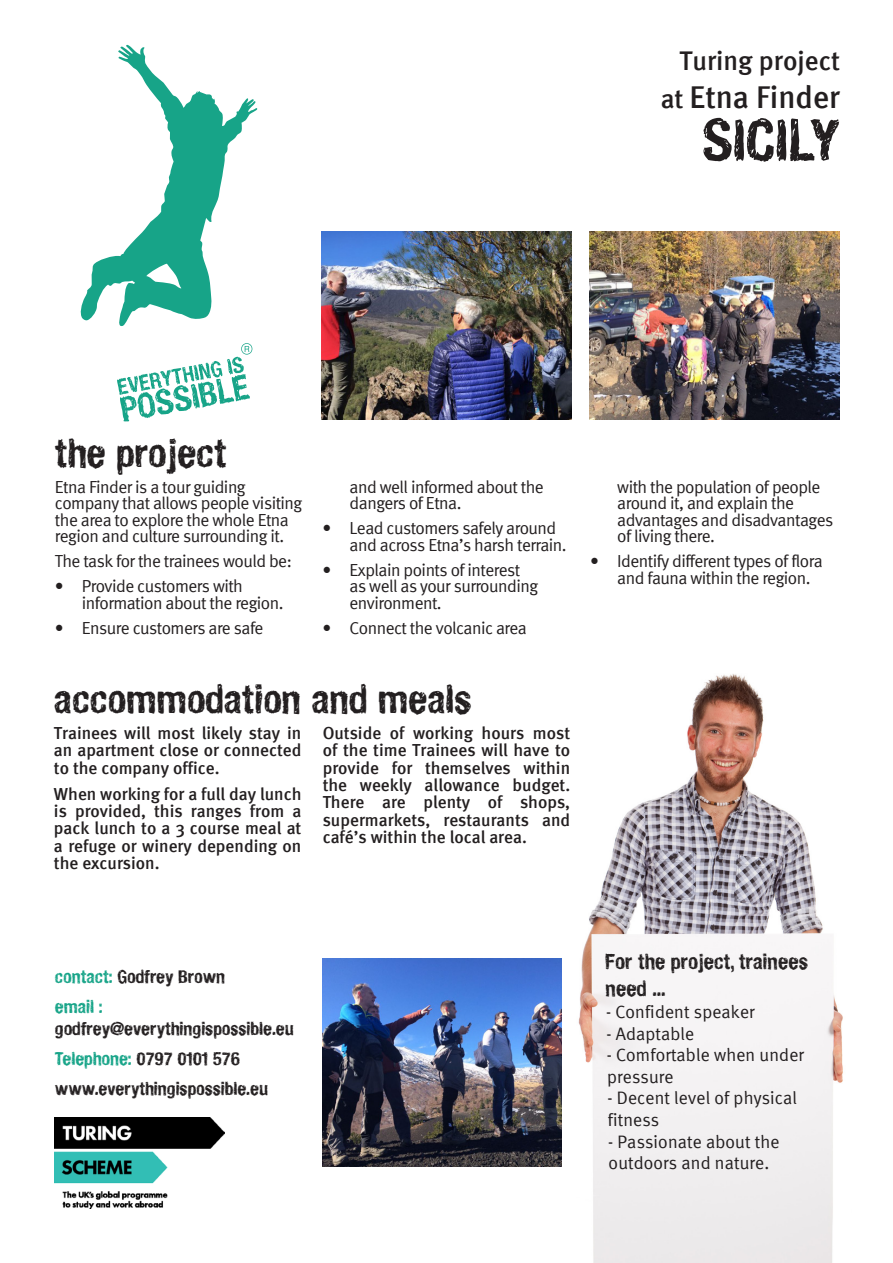
<style>
.page{position:relative;width:893px;height:1263px;background:#fff}
.page>*{position:absolute;margin:0;border:0;box-sizing:border-box;transform-origin:0 0}
.t1{font:700 57px "Hand Vetica";color:#231f20}
.t2{font:700 39px "Hand Vetica";color:#231f20}
.t3{font:31.5px "Meta Medium Roman";color:#231f20}
.t4{font:27px "Meta Medium Roman";color:#231f20}
.t5{font:700 21px/27px "Hand Vetica";color:#231f20}
.t6{font:18px/21.6px "Meta Normal Roman";color:#231f20}
.t7{font:700 18px "Hand Vetica";color:#231f20}
.t8{font:700 18px "Hand Vetica";color:#17a488}
.t9{font:17.4px/16.5px "Meta Normal Roman";letter-spacing:-.03em;color:#231f20}
.t10{font:17.4px/17.4px "Meta Medium Roman";color:#231f20;text-align:justify}
.s1{font-size:27px}
.s2{color:#17a488}
</style>
<div class="page">
<img style="left:322px;top:232px;width:249px;height:187px">
<svg style="left:80px;top:45px;width:178px;height:281px"></svg>
<svg style="left:117px;top:343px;width:135px;height:78px"></svg>
<img style="left:590px;top:232px;width:249px;height:187px">
<img style="left:578px;top:674px;width:265px;height:589px">
<img style="left:323px;top:959px;width:238px;height:207px">
<img style="left:55px;top:1118px;width:169px;height:91px">
<p class="t4" style="left:680px;top:45px;width:162px">Turing project</p>
<p class="t3" style="left:661px;top:79px;width:181px"><span class="s1">at</span> Etna Finder</p>
<p class="t1" style="left:702px;top:104px;width:139px">SICILY</p>
<p class="t2" style="left:55px;top:429px;width:173px">the project</p>
<p class="t9" style="left:55px;top:478px;width:249px">Etna Finder is a tour guiding company that allows people visiting the area to explore the whole Etna region and culture surrounding it.</p>
<p class="t9" style="left:55px;top:553px;width:238px">The task for the trainees would be:</p>
<p class="t9" style="left:82px;top:578px;width:203px;text-indent:-27px">• Provide customers with information about the region.</p>
<p class="t9" style="left:55px;top:619px;width:210px">• Ensure customers are safe</p>
<p class="t9" style="left:350px;top:478px;width:196px">and well informed about the dangers of Etna.</p>
<p class="t9" style="left:350px;top:520px;width:219px;text-indent:-27px">• Lead customers safely around and across Etna’s harsh terrain.</p>
<p class="t9" style="left:350px;top:561px;width:190px;text-indent:-27px">• Explain points of interest as well as your surrounding environment.</p>
<p class="t9" style="left:323px;top:619px;width:206px">• Connect the volcanic area</p>
<p class="t2" style="left:54px;top:675px;width:419px">accommodation and meals</p>
<p class="t10" style="left:54px;top:724px;width:249px">Trainees will most likely stay in an apartment close or connected to the company office.</p>
<p class="t10" style="left:54px;top:785px;width:249px">When working for a full day lunch is provided, this ranges from a pack lunch to a 3 course meal at a refuge or winery depending on the excursion.</p>
<p class="t10" style="left:323px;top:724px;width:249px">Outside of working hours most of the time Trainees will have to provide for themselves within the weekly allowance budget.<br>There are plenty of shops, supermarkets, restaurants and café’s within the local area.</p>
<p class="t9" style="left:617px;top:478px;width:218px">with the population of people around it, and explain the advantages and disadvantages of living there.</p>
<p class="t9" style="left:617px;top:553px;width:207px;text-indent:-27px">• Identify different types of flora and fauna within the region.</p>
<p class="t7" style="left:55px;top:965px;width:172px"><span class="s2">contact:</span> Godfrey Brown</p>
<p class="t8" style="left:55px;top:995px;width:49px">email :</p>
<p class="t7" style="left:55px;top:1017px;width:240px">godfrey@everythingispossible.eu</p>
<p class="t7" style="left:55px;top:1047px;width:187px"><span class="s2">Telephone:</span> 0797 0101 576</p>
<p class="t7" style="left:55px;top:1077px;width:214px">www.everythingispossible.eu</p>
<p class="t5" style="left:605px;top:948px;width:205px">For the project, trainees need ...</p>
<p class="t6" style="left:606px;top:1001px;width:150px">- Confident speaker</p>
<p class="t6" style="left:606px;top:1022px;width:90px">- Adaptable</p>
<p class="t6" style="left:607px;top:1044px;width:199px">- Comfortable when under pressure</p>
<p class="t6" style="left:607px;top:1087px;width:192px">- Decent level of physical fitness</p>
<p class="t6" style="left:608px;top:1130px;width:173px">- Passionate about the outdoors and nature.</p>
</div>
